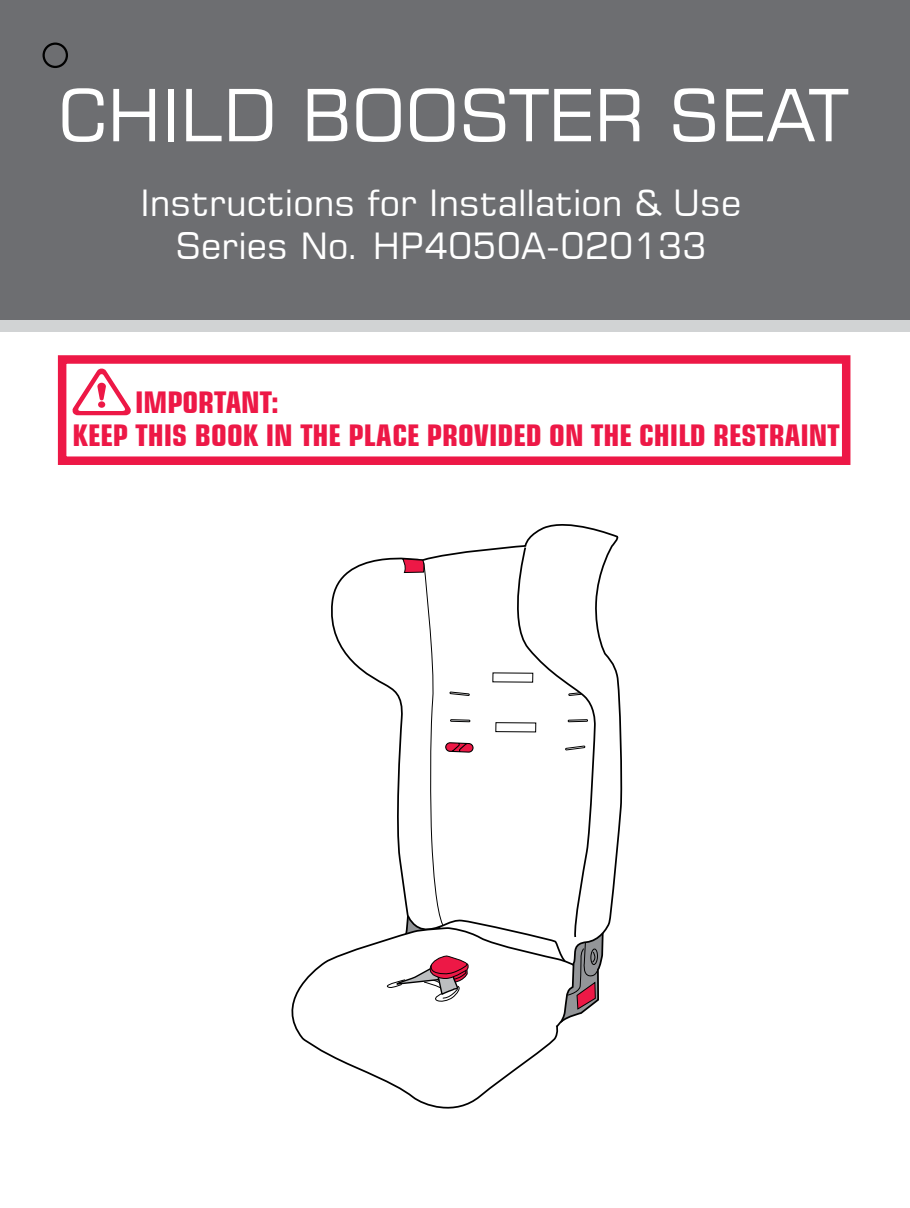
<style>
.page{position:relative;width:910px;height:1208px;background:#fff}
.page>*{position:absolute;margin:0;border:0;box-sizing:border-box;transform-origin:0 0}
.t1{font:72px "Square 721 BT";color:#fff}
.t2{font:36px/43.2px "Square 721 BT";color:#fff;text-align:center}
.t3{font:700 condensed 30px/32.1px "Square 721 BT";color:#ed1846}
</style>
<div class="page">
<div style="left:0;top:0;width:910px;height:320px;background:#6d6e71"></div>
<div style="left:0;top:320px;width:910px;height:12px;background:#d1d3d4"></div>
<div style="left:58px;top:355px;width:792px;height:110px;border:9px solid #ed1846"></div>
<svg style="left:72px;top:368px;width:59px;height:48px"></svg>
<div style="left:43px;top:43px;width:25px;height:25px;border:2px solid #000;border-radius:50%"></div>
<svg style="left:331px;top:524px;width:292px;height:408px"></svg>
<svg style="left:291px;top:866px;width:216px;height:243px"></svg>
<div style="left:495px;top:722px;width:41px;height:10px;border:1px solid #000"></div>
<svg style="left:385px;top:956px;width:84px;height:63px"></svg>
<svg style="left:400px;top:558px;width:85px;height:382px"></svg>
<svg style="left:507px;top:546px;width:98px;height:531px"></svg>
<h1 class="t1" style="left:58px;top:70px;width:791px">CHILD BOOSTER SEAT</h1>
<p class="t2" style="left:141px;top:181px;width:602px">Instructions for Installation &amp; Use<br>Series No. HP4050A-020133</p>
<p class="t3" style="left:73px;top:386px;width:769px;text-indent:62px">IMPORTANT:<br>KEEP THIS BOOK IN THE PLACE PROVIDED ON THE CHILD RESTRAINT</p>
</div>
